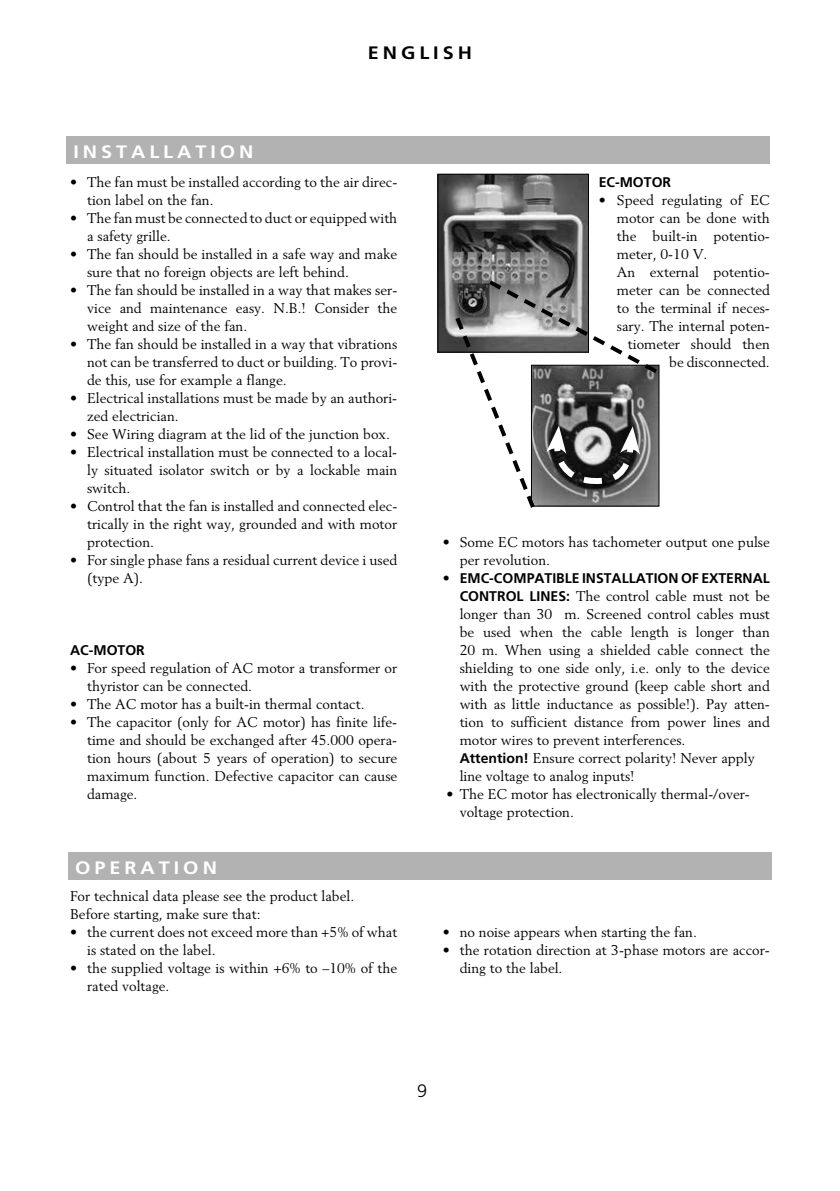
<style>
.page{position:relative;width:840px;height:1191px;background:#fff}
.page>*{position:absolute;margin:0;border:0;box-sizing:border-box;transform-origin:0 0}
.t1{font:700 18px "Frutiger LT Std";letter-spacing:.2em;color:#fff;scale:1.1 1}
.t2{font:700 18px "Frutiger LT Std";letter-spacing:.2em;color:#000;scale:1.1 1}
.t3{font:300 18px "Frutiger LT Std";color:#000}
.t4{font:14px/18px "Berling LT Std";color:#000}
.t5{font:700 14px "Frutiger LT Std";color:#000}
.s1{font-family:"Berling LT Std";font-weight:400}
.s2{font-family:"Frutiger LT Std";font-weight:700}
</style>
<div class="page">
<div style="left:66px;top:136px;width:703px;height:28px;background:#b3b2b2"></div>
<img style="left:439px;top:176px;width:147px;height:174px">
<div style="left:437px;top:174px;width:151px;height:178px;border:1px solid #000"></div>
<svg style="left:452px;top:277px;width:208px;height:231px"></svg>
<div style="left:68px;top:852px;width:703px;height:27px;background:#b3b2b2"></div>
<p class="t2" style="left:367px;top:42px;width:96px">ENGLISH</p>
<p class="t1" style="left:73px;top:141px;width:165px">INSTALLATION</p>
<p class="t4" style="left:87px;top:173px;width:311px;text-indent:-17px">• The fan must be installed according to the air direc&shy;tion label on the fan.</p>
<p class="t4" style="left:87px;top:209px;width:311px;text-indent:-17px">• The fan must be connected to duct or equipped with a safety grille.</p>
<p class="t4" style="left:87px;top:245px;width:311px;text-indent:-17px">• The fan should be installed in a safe way and make sure that no foreign objects are left behind.</p>
<p class="t4" style="left:87px;top:281px;width:311px;text-align:justify;text-indent:-17px">• The fan should be installed in a way that makes ser&shy;vice and maintenance easy. N.B.! Consider the weight and size of the fan.</p>
<p class="t4" style="left:87px;top:335px;width:311px;text-align:justify;text-indent:-17px">• The fan should be installed in a way that vibrations not can be transferred to duct or building. To provi&shy;de this, use for example a flange.</p>
<p class="t4" style="left:87px;top:389px;width:311px;text-indent:-17px">• Electrical installations must be made by an authori&shy;zed electrician.</p>
<p class="t4" style="left:70px;top:425px;width:321px">• See Wiring diagram at the lid of the junction box.</p>
<p class="t4" style="left:87px;top:443px;width:311px;text-align:justify;text-indent:-17px">• Electrical installation must be connected to a local&shy;ly situated isolator switch or by a lockable main switch.</p>
<p class="t4" style="left:87px;top:497px;width:311px;text-align:justify;text-indent:-17px">• Control that the fan is installed and connected elec&shy;trically in the right way, grounded and with motor protection.</p>
<p class="t4" style="left:87px;top:551px;width:311px;text-indent:-17px">• For single phase fans a residual current device i used (type A).</p>
<p class="t5" style="left:70px;top:642px;width:76px">AC-MOTOR</p>
<p class="t4" style="left:87px;top:659px;width:311px;text-indent:-17px">• For speed regulation of AC motor a transformer or thyristor can be connected.</p>
<p class="t4" style="left:70px;top:695px;width:296px">• The AC motor has a built-in thermal contact.</p>
<p class="t4" style="left:87px;top:713px;width:311px;text-align:justify;text-indent:-17px">• The capacitor (only for AC motor) has finite life&shy;time and should be exchanged after 45.000 opera&shy;tion hours (about 5 years of operation) to secure maximum function. Defective capacitor can cause damage.</p>
<p class="t1" style="left:75px;top:856px;width:130px">OPERATION</p>
<p class="t4" style="left:70px;top:886px;width:285px">For technical data please see the product label.<br>Before starting, make sure that:</p>
<p class="t4" style="left:87px;top:922px;width:311px;text-indent:-17px">• the current does not exceed more than +5% of what is stated on the label.</p>
<p class="t4" style="left:87px;top:958px;width:311px;text-indent:-17px">• the supplied voltage is within +6% to –10% of the rated voltage.</p>
<p class="t5" style="left:598px;top:174px;width:74px">EC-MOTOR</p>
<p class="t4" style="left:598px;top:191px;width:172px">• Speed regulating of EC</p>
<p class="t4" style="left:616px;top:209px;width:154px">motor can be done with</p>
<p class="t4" style="left:616px;top:227px;width:154px">the built-in potentio-</p>
<p class="t4" style="left:616px;top:245px;width:92px">meter, 0-10 V.</p>
<p class="t4" style="left:616px;top:263px;width:154px">An external potentio-</p>
<p class="t4" style="left:616px;top:281px;width:154px">meter can be connected</p>
<p class="t4" style="left:616px;top:299px;width:154px">to the terminal if neces-</p>
<p class="t4" style="left:616px;top:317px;width:154px">sary. The internal poten-</p>
<p class="t4" style="left:627px;top:335px;width:143px">tiometer should then</p>
<p class="t4" style="left:669px;top:353px;width:102px">be disconnected.</p>
<p class="t4" style="left:459px;top:533px;width:311px;text-indent:-17px">• Some EC motors has tachometer output one pulse per revolution.</p>
<p class="t5" style="left:442px;top:570px;width:328px"><span class="s1">•</span> EMC-COMPATIBLE INSTALLATION OF EXTERNAL</p>
<p class="t4" style="left:459px;top:587px;width:311px"><span class="s2">CONTROL LINES:</span> The control cable must not be longer than 30 m. Screened control cables must be used when the cable length is longer than 20 m. When using a shielded cable connect the shielding to one side only, i.e. only to the device with the protective ground (keep cable short and with as little inductance as possible!). Pay atten&shy;tion to sufficient distance from power lines and motor wires to prevent interferences.<br><span class="s2">Attention!</span> Ensure correct polarity! Never apply line voltage to analog inputs!</p>
<p class="t4" style="left:459px;top:785px;width:291px;text-indent:-13px">• The EC motor has electronically thermal-/over&shy;voltage protection.</p>
<p class="t4" style="left:442px;top:922px;width:255px">• no noise appears when starting the fan.</p>
<p class="t4" style="left:459px;top:940px;width:311px;text-indent:-17px">• the rotation direction at 3-phase motors are accor&shy;ding to the label.</p>
<p class="t3" style="left:417px;top:1080px;width:12px">9</p>
</div>
